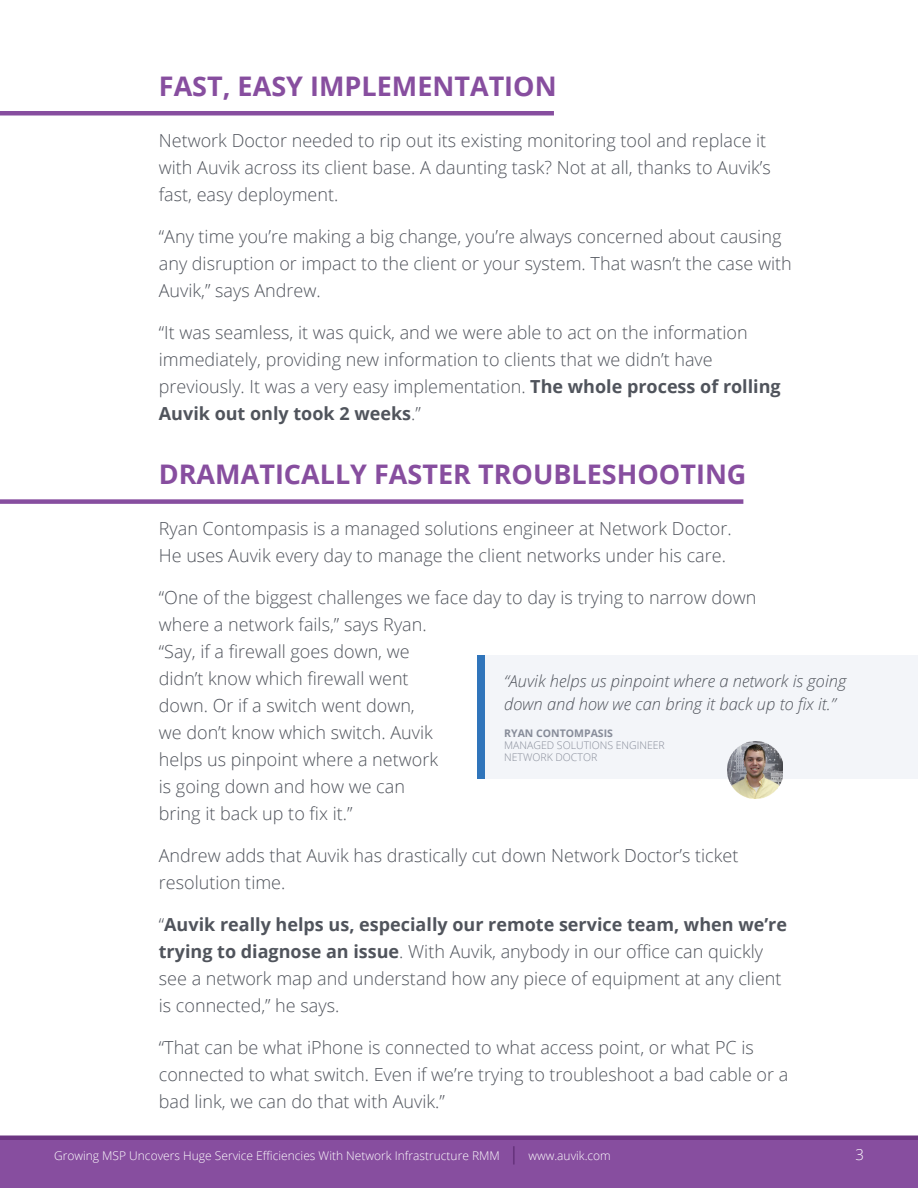
<style>
.page{position:relative;width:918px;height:1188px;background:#fff}
.page>*{position:absolute;margin:0;border:0;box-sizing:border-box;transform-origin:0 0}
.Headline_1{font:700 27px "Open Sans";color:#874e9f}
.t1{font:300 18px/27px "Open Sans";color:#50545c}
.t2{font:italic 300 16.5px/22.5px "Open Sans";color:#50545c}
.t3{font:300 15px "Open Sans";color:#fff}
.t4{font:300 12px "Open Sans";color:#fff}
.t5{font:300 10.5px/12px "Open Sans";color:#878c99}
.s1{font-weight:700}
.s2{font-size:18px;color:#4e1e62}
</style>
<div class="page">
<svg style="left:0;top:1136px;width:918px;height:52px;background:#844c9c"></svg>
<div style="left:0;top:111px;width:554px;height:5px;background:#874e9f"></div>
<div style="left:0;top:499px;width:743px;height:5px;background:#874e9f"></div>
<div style="left:484px;top:655px;width:434px;height:123px;background:#f3f5f9"></div>
<div style="left:477px;top:656px;width:7px;height:123px;background:#3075bb"></div>
<img style="left:727px;top:742px;width:56px;height:57px">
<p class="Headline_1" style="left:159px;top:67px;width:399px">FAST, EASY IMPLEMENTATION</p>
<p class="t1" style="left:159px;top:126px;width:613px">Network Doctor needed to rip out its existing monitoring tool and replace it with Auvik across its client base. A daunting task? Not at all, thanks to Auvik’s fast, easy deployment.</p>
<p class="t1" style="left:159px;top:222px;width:634px">“Any time you’re making a big change, you’re always concerned about causing any disruption or impact to the client or your system. That wasn’t the case with<br>Auvik,” says Andrew.</p>
<p class="t1" style="left:159px;top:318px;width:623px">“It was seamless, it was quick, and we were able to act on the information immediately, providing new information to clients that we didn’t have previously. It was a very easy implementation. <span class="s1">The whole process of rolling Auvik out only took 2 weeks</span>.”</p>
<p class="Headline_1" style="left:159px;top:455px;width:589px">DRAMATICALLY FASTER TROUBLESHOOTING</p>
<p class="t1" style="left:159px;top:515px;width:574px">Ryan Contompasis is a managed solutions engineer at Network Doctor.<br>He uses Auvik every day to manage the client networks under his care.</p>
<p class="t1" style="left:159px;top:584px;width:599px">“One of the biggest challenges we face day to day is trying to narrow down where a network fails,” says Ryan.<br>“Say, if a firewall goes down, we<br>didn’t know which firewall went<br>down. Or if a switch went down,<br>we don’t know which switch. Auvik<br>helps us pinpoint where a network<br>is going down and how we can<br>bring it back up to fix it.”</p>
<p class="t1" style="left:159px;top:842px;width:581px">Andrew adds that Auvik has drastically cut down Network Doctor’s ticket resolution time.</p>
<p class="t1" style="left:159px;top:911px;width:630px">“<span class="s1">Auvik really helps us, especially our remote service team, when we’re trying to diagnose an issue</span>. With Auvik, anybody in our office can quickly see a network map and understand how any piece of equipment at any client is connected,” he says.</p>
<p class="t1" style="left:159px;top:1034px;width:631px">“That can be what iPhone is connected to what access point, or what PC is connected to what switch. Even if we’re trying to troubleshoot a bad cable or a bad link, we can do that with Auvik.”</p>
<p class="t2" style="left:504px;top:669px;width:344px">“Auvik helps us pinpoint where a network is going down and how we can bring it back up to fix it.”</p>
<p class="t5" style="left:504px;top:726px;width:162px"><span class="s1">RYAN CONTOMPASIS<br></span>MANAGED SOLUTIONS ENGINEER<br>NETWORK DOCTOR</p>
<p class="t4" style="left:54px;top:1148px;width:558px">Growing MSP Uncovers Huge Service Efficiencies With Network Infrastructure RMM <span class="s2">|</span> www.auvik.com</p>
<p class="t3" style="left:855px;top:1145px;width:10px">3</p>
</div>
